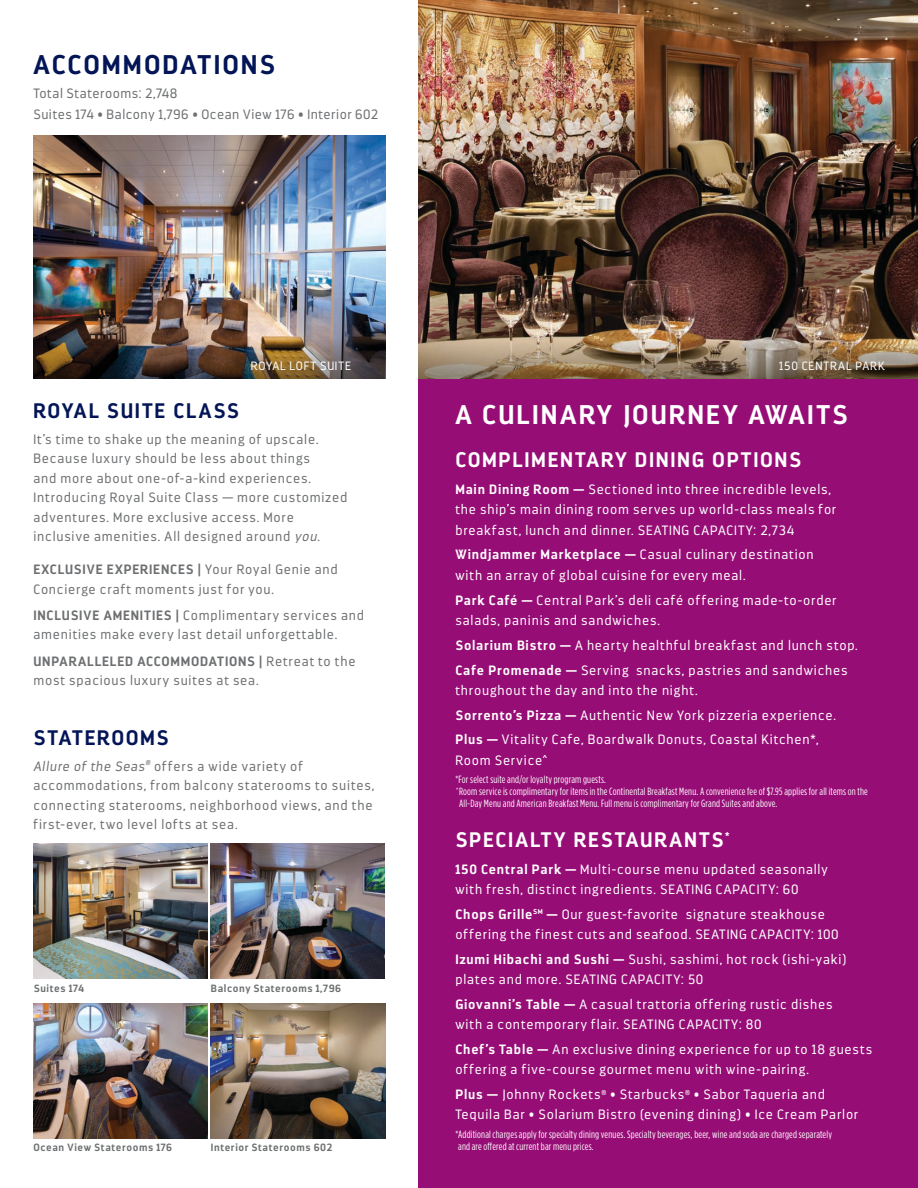
<style>
.page{position:relative;width:918px;height:1188px;background:#fff}
.page>*{position:absolute;margin:0;border:0;box-sizing:border-box;transform-origin:0 0}
.t1{font:700 27px "Darwin";letter-spacing:.08em;color:#fff}
.t2{font:700 27px "Darwin";letter-spacing:.075em;color:#031556}
.t3{font:700 21px "Darwin";letter-spacing:.08em;color:#fff}
.t4{font:700 21px "Darwin";letter-spacing:.085em;color:#031556}
.t5{font:300 13.5px/20.2px "Darwin";letter-spacing:.06em;color:#fff}
.t6{font:300 13.5px/19.5px "Darwin";letter-spacing:.06em;color:#6d6f71}
.t7{font:300 13.5px/21px "Darwin";letter-spacing:.04em;color:#6d6f71}
.t8{font:300 12px "Darwin";letter-spacing:.075em;color:#fff}
.t9{font:10.5px/12px "Gotham Condensed";letter-spacing:.015em;color:#fff}
.t10{font:700 10.5px "Darwin";letter-spacing:.06em;color:#6d6f71}
.s1{font-style:italic}
.s2{font-weight:700}
</style>
<div class="page">
<img style="left:33px;top:136px;width:352px;height:202px">
<div style="left:418px;top:0;width:500px;height:1188px;background:#970d76"></div>
<img style="left:33px;top:844px;width:175px;height:135px">
<img style="left:33px;top:1003px;width:175px;height:135px">
<img style="left:211px;top:844px;width:174px;height:135px">
<img style="left:211px;top:1003px;width:174px;height:135px">
<img style="left:33px;top:338px;width:352px;height:41px">
<img style="left:418px;top:0;width:500px;height:338px">
<img style="left:418px;top:338px;width:500px;height:41px">
<h1 class="t2" style="left:33px;top:48px;width:243px">ACCOMMODATIONS</h1>
<p class="t7" style="left:33px;top:83px;width:346px">Total Staterooms: 2,748<br>Suites 174 • Balcony 1,796 • Ocean View 176 • Interior 602</p>
<p class="t8" style="left:251px;top:358px;width:102px">ROYAL LOFT SUITE</p>
<h2 class="t4" style="left:33px;top:397px;width:207px">ROYAL SUITE CLASS</h2>
<p class="t6" style="left:33px;top:429px;width:315px">It’s time to shake up the meaning of upscale.<br>Because luxury should be less about things<br>and more about one-of-a-kind experiences.<br>Introducing Royal Suite Class — more customized adventures. More exclusive access. More inclusive amenities. All designed around <span class="s1">you</span>.</p>
<p class="t6" style="left:33px;top:560px;width:306px"><span class="s2">EXCLUSIVE EXPERIENCES |</span> Your Royal Genie and<br>Concierge craft moments just for you.</p>
<p class="t6" style="left:33px;top:606px;width:332px"><span class="s2">INCLUSIVE AMENITIES |</span> Complimentary services and amenities make every last detail unforgettable.</p>
<p class="t6" style="left:33px;top:651px;width:324px"><span class="s2">UNPARALLELED ACCOMMODATIONS |</span> Retreat to the most spacious luxury suites at sea.</p>
<h2 class="t4" style="left:33px;top:725px;width:137px">STATEROOMS</h2>
<p class="t6" style="left:33px;top:757px;width:342px"><span class="s1">Allure of the Seas</span><sup>®</sup> offers a wide variety of accommodations, from balcony staterooms to suites, connecting staterooms, neighborhood views, and the first-ever, two level lofts at sea.</p>
<p class="t10" style="left:34px;top:982px;width:52px">Suites 174</p>
<p class="t10" style="left:211px;top:982px;width:132px">Balcony Staterooms 1,796</p>
<p class="t10" style="left:33px;top:1141px;width:140px">Ocean View Staterooms 176</p>
<p class="t10" style="left:211px;top:1141px;width:123px">Interior Staterooms 602</p>
<p class="t8" style="left:779px;top:359px;width:106px">150 CENTRAL PARK</p>
<h1 class="t1" style="left:455px;top:398px;width:394px">A CULINARY JOURNEY AWAITS</h1>
<h2 class="t3" style="left:455px;top:447px;width:347px">COMPLIMENTARY DINING OPTIONS</h2>
<p class="t5" style="left:455px;top:479px;width:382px"><span class="s2">Main Dining Room —</span> Sectioned into three incredible levels, the ship’s main dining room serves up world-class meals for breakfast, lunch and dinner. SEATING CAPACITY: 2,734</p>
<p class="t5" style="left:455px;top:545px;width:360px"><span class="s2">Windjammer Marketplace —</span> Casual culinary destination with an array of global cuisine for every meal.</p>
<p class="t5" style="left:455px;top:590px;width:383px"><span class="s2">Park Café —</span> Central Park’s deli café offering made-to-order salads, paninis and sandwiches.</p>
<p class="t5" style="left:455px;top:633px;width:404px;line-height:24.9px"><span class="s2">Solarium Bistro —</span> A hearty healthful breakfast and lunch stop.<br><span class="s2">Cafe Promenade —</span> Serving snacks, pastries and sandwiches</p>
<p class="t5" style="left:455px;top:678px;width:382px;line-height:24.9px">throughout the day and into the night.<br><span class="s2">Sorrento’s Pizza —</span> Authentic New York pizzeria experience.<br><span class="s2">Plus —</span> Vitality Cafe, Boardwalk Donuts, Coastal Kitchen*,</p>
<p class="t5" style="left:455px;top:750px;width:94px">Room Service^</p>
<p class="t9" style="left:455px;top:774px;width:152px">*For select suite and/or loyalty program guests.</p>
<p class="t9" style="left:455px;top:786px;width:414px">^Room service is complimentary for items in the Continental Breakfast Menu. A convenience fee of $7.95 applies for all items on the</p>
<p class="t9" style="left:459px;top:798px;width:320px">All-Day Menu and American Breakfast Menu. Full menu is complimentary for Grand Suites and above.</p>
<h2 class="t3" style="left:455px;top:826px;width:276px">SPECIALTY RESTAURANTS<sup>*</sup></h2>
<p class="t5" style="left:455px;top:859px;width:374px"><span class="s2">150 Central Park —</span> Multi-course menu updated seasonally with fresh, distinct ingredients. SEATING CAPACITY: 60</p>
<p class="t5" style="left:455px;top:904px;width:385px"><span class="s2">Chops Grille</span><sup>SM</sup> <span class="s2">—</span> Our guest-favorite signature steakhouse offering the finest cuts and seafood. SEATING CAPACITY: 100</p>
<p class="t5" style="left:455px;top:949px;width:392px"><span class="s2">Izumi Hibachi and Sushi —</span> Sushi, sashimi, hot rock (ishi-yaki) plates and more. SEATING CAPACITY: 50</p>
<p class="t5" style="left:455px;top:994px;width:379px"><span class="s2">Giovanni’s Table —</span> A casual trattoria offering rustic dishes with a contemporary flair. SEATING CAPACITY: 80</p>
<p class="t5" style="left:455px;top:1039px;width:418px"><span class="s2">Chef’s Table —</span> An exclusive dining experience for up to 18 guests offering a five-course gourmet menu with wine-pairing.</p>
<p class="t5" style="left:455px;top:1084px;width:404px"><span class="s2">Plus —</span> Johnny Rockets<sup>®</sup> • Starbucks<sup>®</sup> • Sabor Taqueria and<br>Tequila Bar • Solarium Bistro (evening dining) • Ice Cream Parlor</p>
<p class="t9" style="left:455px;top:1128px;width:378px">*Additional charges apply for specialty dining venues. Specialty beverages, beer, wine and soda are charged separately and are offered at current bar menu prices.</p>
</div>
